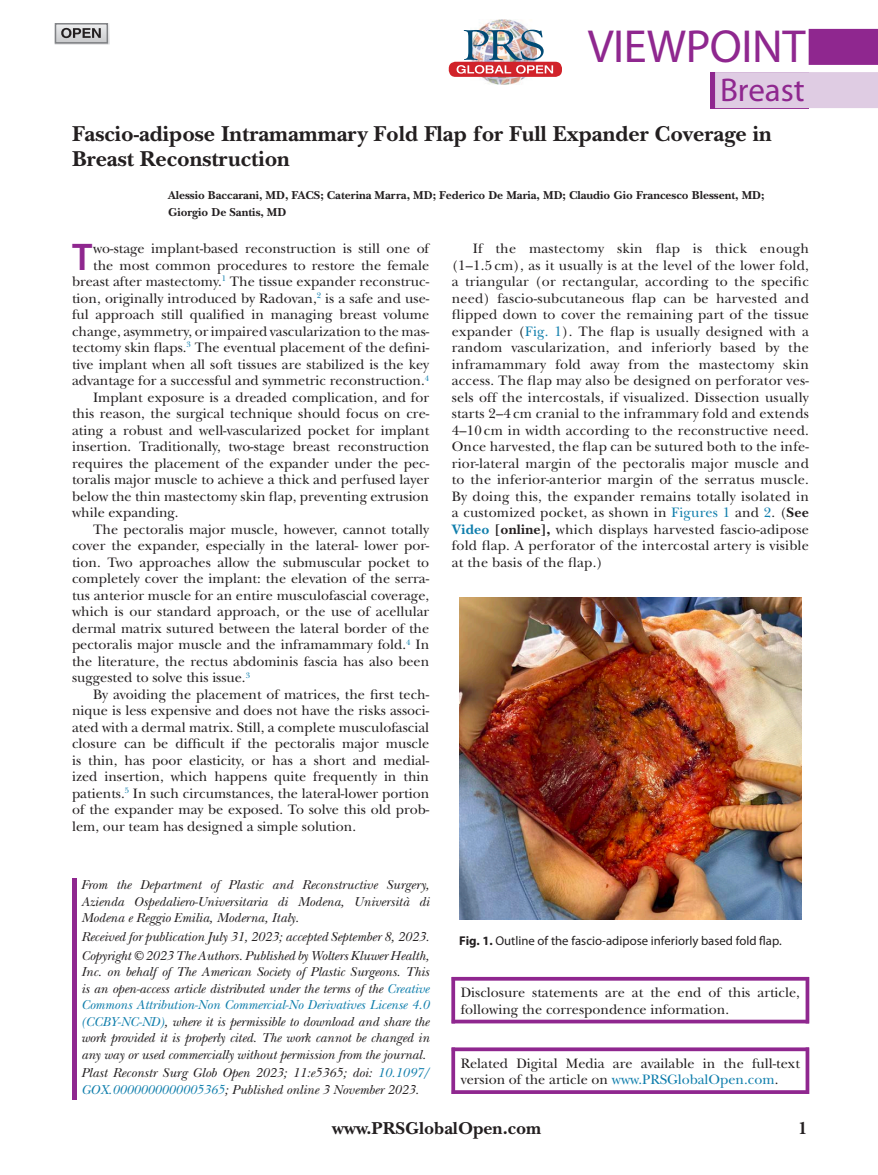
<style>
.page{position:relative;width:878px;height:1175px;background:#fff}
.page>*{position:absolute;margin:0;border:0;box-sizing:border-box;transform-origin:0 0}
.t1{font:46.5px "Myriad Pro";letter-spacing:-.01em;color:#8f278f}
.t2{font:600 38.7px "Myriad Pro";color:#8f278f}
.t3{font:33px "Myriad Pro";color:#8f278f}
.t4{font:700 22.5px/24.8px "New Baskerville Std";color:#231f20}
.t5{font:700 18px "New Baskerville Std";color:#231f20}
.t6{font:14.25px/16.5px "New Baskerville Std";color:#231f20}
.t7{font:italic 13.5px/16.5px "New Baskerville Std";color:#231f20;text-align:justify}
.t8{font:12.75px "Myriad Pro";color:#231f20}
.t9{font:700 12px/16.5px "New Baskerville Std";color:#231f20}
.s1{color:#0f7eac}
.s2{font-weight:700}
.s3{font-weight:700;color:#0f7eac}
</style>
<div class="page">
<hr style="left:72px;top:878px;width:4px;height:50px;background:#8f278f">
<hr style="left:72px;top:928px;width:4px;height:18px;background:#8f278f">
<hr style="left:72px;top:946px;width:4px;height:118px;background:#8f278f">
<hr style="left:72px;top:1064px;width:4px;height:35px;background:#8f278f">
<svg style="left:451px;top:977px;width:4px;height:46px"></svg>
<svg style="left:805px;top:977px;width:4px;height:46px"></svg>
<svg style="left:452px;top:976px;width:356px;height:4px"></svg>
<svg style="left:452px;top:1019px;width:356px;height:4px"></svg>
<svg style="left:451px;top:1047px;width:4px;height:47px"></svg>
<svg style="left:805px;top:1047px;width:4px;height:47px"></svg>
<svg style="left:452px;top:1047px;width:356px;height:4px"></svg>
<svg style="left:452px;top:1090px;width:356px;height:4px"></svg>
<div style="left:710px;top:72px;width:98px;height:36px;background:#8f278f"></div>
<div style="left:715px;top:72px;width:163px;height:36px;background:#dfcce3"></div>
<img style="left:54px;top:23px;width:55px;height:22px">
<div style="left:55px;top:23px;width:53px;height:21px;border:2px solid #808285"></div>
<svg style="left:61px;top:28px;width:40px;height:10px"></svg>
<div style="left:808px;top:29px;width:70px;height:36px;background:#8f278f"></div>
<img style="left:479px;top:20px;width:57px;height:65px">
<div style="left:449px;top:62px;width:113px;height:15px;background:#d1232a;border-radius:7px"></div>
<img style="left:456px;top:30px;width:97px;height:44px">
<img style="left:459px;top:597px;width:342px;height:322px">
<h1 class="t1" style="left:587px;top:18px;width:219px">Viewpoint</h1>
<h3 class="t3" style="left:720px;top:69px;width:86px">Breast</h3>
<h3 class="t4" style="left:72px;top:122px;width:701px">Fascio-adipose Intramammary Fold Flap for Full Expander Coverage in<br>Breast Reconstruction</h3>
<p class="t9" style="left:168px;top:187px;width:598px">Alessio Baccarani, MD, FACS; Caterina Marra, MD; Federico De Maria, MD; Claudio Gio Francesco Blessent, MD;<br>Giorgio De Santis, MD</p>
<h2 class="t2" style="left:72px;top:232px;width:22px">T</h2>
<p class="t6" style="left:93px;top:240px;width:337px">wo-stage implant-based reconstruction is still one of</p>
<p class="t6" style="left:451px;top:240px;width:359px;text-align:justify;text-indent:21px">If the mastectomy skin flap is thick enough (1–1.5 cm), as it usually is at the level of the lower fold, a triangular (or rectangular, according to the specific need) fascio-subcutaneous flap can be harvested and flipped down to cover the remaining part of the tissue expander (<span class="s1">Fig. 1</span>). The flap is usually designed with a random vascularization, and inferiorly based by the inframammary fold away from the mastectomy skin access. The flap may also be designed on perforator ves&shy;sels off the intercostals, if visualized. Dissection usually starts 2–4 cm cranial to the inframmary fold and extends 4–10 cm in width according to the reconstructive need.<br>Once harvested, the flap can be sutured both to the infe&shy;rior-lateral margin of the pectoralis major muscle and to the inferior-anterior margin of the serratus muscle.<br>By doing this, the expander remains totally isolated in a customized pocket, as shown in <span class="s1">Figures 1</span> and <span class="s1">2</span>. (<span class="s2">See </span><span class="s3">Video</span> <span class="s2">[online],</span> which displays harvested fascio-adipose fold flap. A perforator of the intercostal artery is visible at the basis of the flap.)</p>
<p class="t6" style="left:93px;top:257px;width:337px">the most common procedures to restore the female</p>
<p class="t6" style="left:72px;top:273px;width:359px">breast after mastectomy.<sup>1</sup> The tissue expander reconstruc-</p>
<p class="t6" style="left:72px;top:290px;width:358px">tion, originally introduced by Radovan,<sup>2</sup> is a safe and use-</p>
<p class="t6" style="left:72px;top:306px;width:358px">ful approach still qualified in managing breast volume</p>
<p class="t6" style="left:72px;top:323px;width:359px">change, asymmetry, or impaired vascularization to the mas-</p>
<p class="t6" style="left:72px;top:339px;width:359px">tectomy skin flaps.<sup>3</sup> The eventual placement of the defini-</p>
<p class="t6" style="left:72px;top:356px;width:358px">tive implant when all soft tissues are stabilized is the key</p>
<p class="t6" style="left:72px;top:372px;width:358px">advantage for a successful and symmetric reconstruction.<sup>4</sup></p>
<p class="t6" style="left:93px;top:389px;width:338px">Implant exposure is a dreaded complication, and for</p>
<p class="t6" style="left:72px;top:405px;width:359px">this reason, the surgical technique should focus on cre-</p>
<p class="t6" style="left:72px;top:422px;width:359px">ating a robust and well-vascularized pocket for implant</p>
<p class="t6" style="left:72px;top:438px;width:358px">insertion. Traditionally, two-stage breast reconstruction</p>
<p class="t6" style="left:72px;top:455px;width:359px">requires the placement of the expander under the pec-</p>
<p class="t6" style="left:72px;top:471px;width:359px">toralis major muscle to achieve a thick and perfused layer</p>
<p class="t6" style="left:72px;top:488px;width:358px">below the thin mastectomy skin flap, preventing extrusion</p>
<p class="t6" style="left:72px;top:504px;width:108px">while expanding.</p>
<p class="t6" style="left:93px;top:521px;width:337px">The pectoralis major muscle, however, cannot totally</p>
<p class="t6" style="left:72px;top:537px;width:359px">cover the expander, especially in the lateral- lower por-</p>
<p class="t6" style="left:72px;top:554px;width:359px">tion. Two approaches allow the submuscular pocket to</p>
<p class="t6" style="left:72px;top:570px;width:359px">completely cover the implant: the elevation of the serra-</p>
<p class="t6" style="left:72px;top:587px;width:359px">tus anterior muscle for an entire musculofascial coverage,</p>
<p class="t6" style="left:72px;top:603px;width:359px">which is our standard approach, or the use of acellular</p>
<p class="t6" style="left:72px;top:620px;width:359px">dermal matrix sutured between the lateral border of the</p>
<p class="t6" style="left:72px;top:636px;width:359px">pectoralis major muscle and the inframammary fold.<sup>4</sup> In</p>
<p class="t6" style="left:72px;top:653px;width:359px">the literature, the rectus abdominis fascia has also been</p>
<p class="t6" style="left:72px;top:669px;width:179px">suggested to solve this issue.<sup>3</sup></p>
<p class="t6" style="left:93px;top:686px;width:337px">By avoiding the placement of matrices, the first tech-</p>
<p class="t6" style="left:72px;top:702px;width:358px">nique is less expensive and does not have the risks associ-</p>
<p class="t6" style="left:72px;top:719px;width:359px">ated with a dermal matrix. Still, a complete musculofascial</p>
<p class="t6" style="left:72px;top:735px;width:359px">closure can be difficult if the pectoralis major muscle</p>
<p class="t6" style="left:72px;top:752px;width:359px">is thin, has poor elasticity, or has a short and medial-</p>
<p class="t6" style="left:72px;top:768px;width:358px">ized insertion, which happens quite frequently in thin</p>
<p class="t6" style="left:72px;top:785px;width:359px">patients.<sup>5</sup> In such circumstances, the lateral-lower portion</p>
<p class="t6" style="left:72px;top:801px;width:358px">of the expander may be exposed. To solve this old prob-</p>
<p class="t6" style="left:72px;top:818px;width:285px">lem, our team has designed a simple solution.</p>
<p class="t7" style="left:81px;top:876px;width:349px">From the Department of Plastic and Reconstructive Surgery, Azienda Ospedaliero-Universitaria di Modena, Università di Modena e Reggio Emilia, Moderna, Italy.</p>
<p class="t7" style="left:81px;top:927px;width:350px;line-height:18.8px">Received for publication July 31, 2023; accepted September 8, 2023.<br>Copyright © 2023 The Authors. Published by Wolters Kluwer Health,</p>
<p class="t7" style="left:81px;top:963px;width:350px">Inc. on behalf of The American Society of Plastic Surgeons. This is an open-access article distributed under the terms of the <span class="s1">Creative Commons Attribution-Non Commercial-No Derivatives License 4.0 (CCBY-NC-ND)</span>, where it is permissible to download and share the work provided it is properly cited. The work cannot be changed in any way or used commercially without permission from the journal.</p>
<p class="t7" style="left:81px;top:1064px;width:349px">Plast Reconstr Surg Glob Open 2023; 11:e5365; doi: <span class="s1">10.1097/<br>GOX.0000000000005365</span>; Published online 3 November 2023.</p>
<p class="t8" style="left:459px;top:933px;width:324px"><span class="s2">Fig. 1.</span> Outline of the fascio-adipose inferiorly based fold flap.</p>
<p class="t6" style="left:460px;top:984px;width:341px">Disclosure statements are at the end of this article, following the correspondence information.</p>
<p class="t6" style="left:460px;top:1054px;width:341px">Related Digital Media are available in the full-text version of the article on <span class="s1">www.PRSGlobalOpen.com</span>.</p>
<p class="t5" style="left:332px;top:1118px;width:210px">www.PRSGlobalOpen.com</p>
<p class="t5" style="left:798px;top:1118px;width:11px">1</p>
</div>
